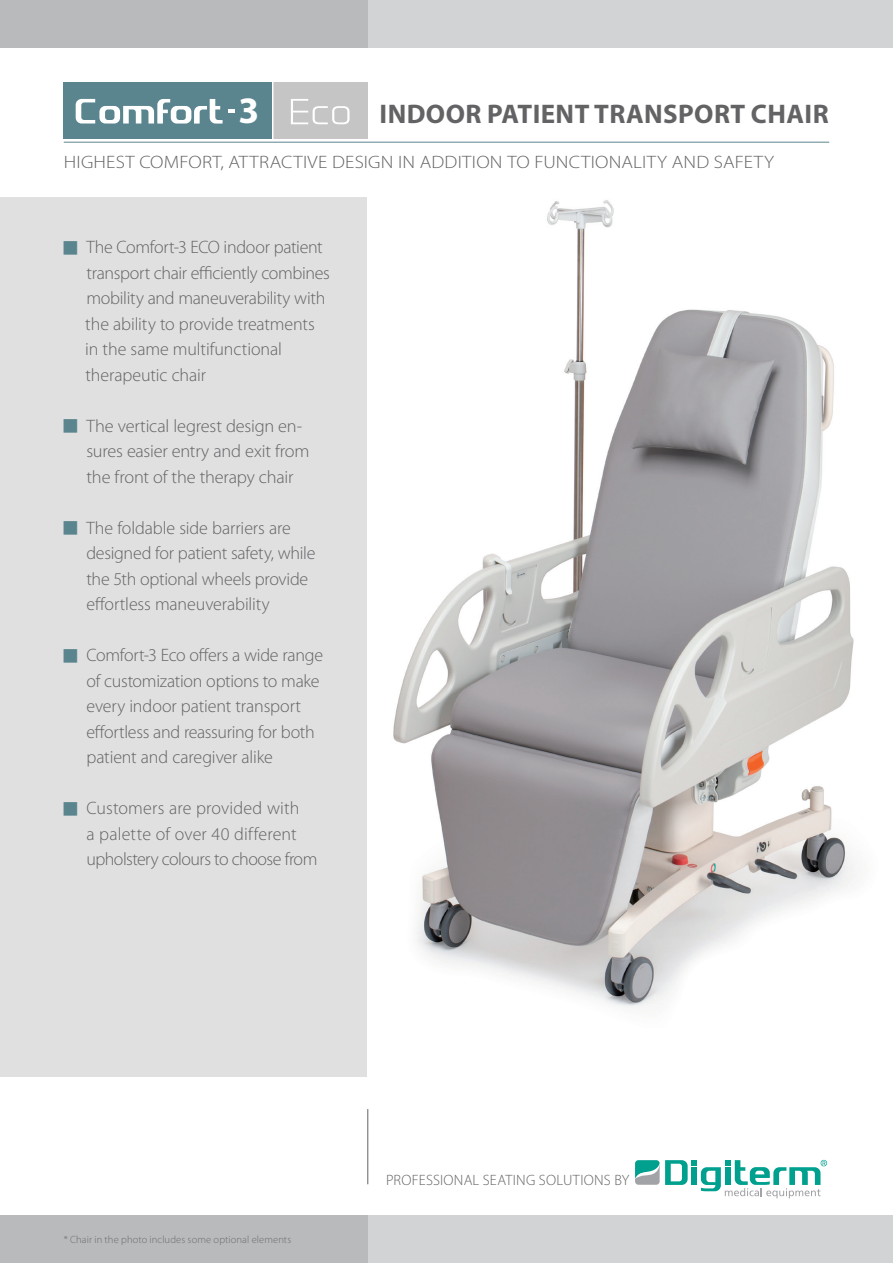
<style>
.page{position:relative;width:893px;height:1263px;background:#fff}
.page>*{position:absolute;margin:0;border:0;box-sizing:border-box;transform-origin:0 0}
.t1{font:700 37.5px "Myriad Pro";color:#fff}
.t2{font:700 27px "Myriad Pro";letter-spacing:.015em;color:#636366}
.t3{font:300 18px/25.5px "Myriad Pro";letter-spacing:-.01em;color:#636366}
.t4{font:300 18px "Myriad Pro";letter-spacing:.01em;color:#636366;scale:1.1 1}
.t5{font:300 15px "Myriad Pro";letter-spacing:.015em;color:#636366}
.t6{font:300 10.5px "Myriad Pro";letter-spacing:.01em;color:#6c6d70}
</style>
<div class="page">
<div style="left:0;top:198px;width:893px;height:879px;background:#e0e0e0"></div>
<img style="left:368px;top:198px;width:525px;height:879px">
<div style="left:0;top:1215px;width:893px;height:48px;background:#d1d3d5"></div>
<div style="left:0;top:0;width:893px;height:48px;background:#d1d3d5"></div>
<div style="left:0;top:0;width:368px;height:48px;background:#b9babc"></div>
<div style="left:0;top:1215px;width:368px;height:48px;background:#b9babc"></div>
<hr style="left:368px;top:1109px;width:1px;height:75px;background:#636366">
<hr style="left:64px;top:142px;width:765px;height:1px;background:#5a858f">
<svg style="left:635px;top:1160px;width:192px;height:38px"></svg>
<div style="left:64px;top:82px;width:208px;height:57px;background:#5a858f"></div>
<svg style="left:76px;top:99px;width:159px;height:25px"></svg>
<div style="left:274px;top:82px;width:94px;height:57px;background:#c6c5c5"></div>
<svg style="left:291px;top:99px;width:59px;height:25px"></svg>
<h1 class="t1" style="left:238px;top:90px;width:22px">3</h1>
<h2 class="t2" style="left:380px;top:99px;width:451px">INDOOR PATIENT TRANSPORT CHAIR</h2>
<p class="t4" style="left:64px;top:152px;width:647px">HIGHEST COMFORT, ATTRACTIVE DESIGN IN ADDITION TO FUNCTIONALITY AND SAFETY</p>
<p class="t3" style="left:85px;top:235px;width:246px">The Comfort-3 ECO indoor patient transport chair efficiently combines mobility and maneuverability with the ability to provide treatments in the same multifunctional therapeutic chair</p>
<p class="t3" style="left:86px;top:413px;width:225px">The vertical legrest design en&shy;sures easier entry and exit from the front of the therapy chair</p>
<p class="t3" style="left:86px;top:515px;width:231px">The foldable side barriers are designed for patient safety, while the 5th optional wheels provide effortless maneuverability</p>
<p class="t3" style="left:86px;top:643px;width:238px">Comfort-3 Eco offers a wide range of customization options to make every indoor patient transport effortless and reassuring for both patient and caregiver alike</p>
<p class="t3" style="left:86px;top:796px;width:233px">Customers are provided with<br>a palette of over 40 different upholstery colours to choose from</p>
<p class="t6" style="left:64px;top:1234px;width:229px">* Chair in the photo includes some optional elements</p>
<p class="t5" style="left:386px;top:1172px;width:245px">PROFESSIONAL SEATING SOLUTIONS BY</p>
</div>
